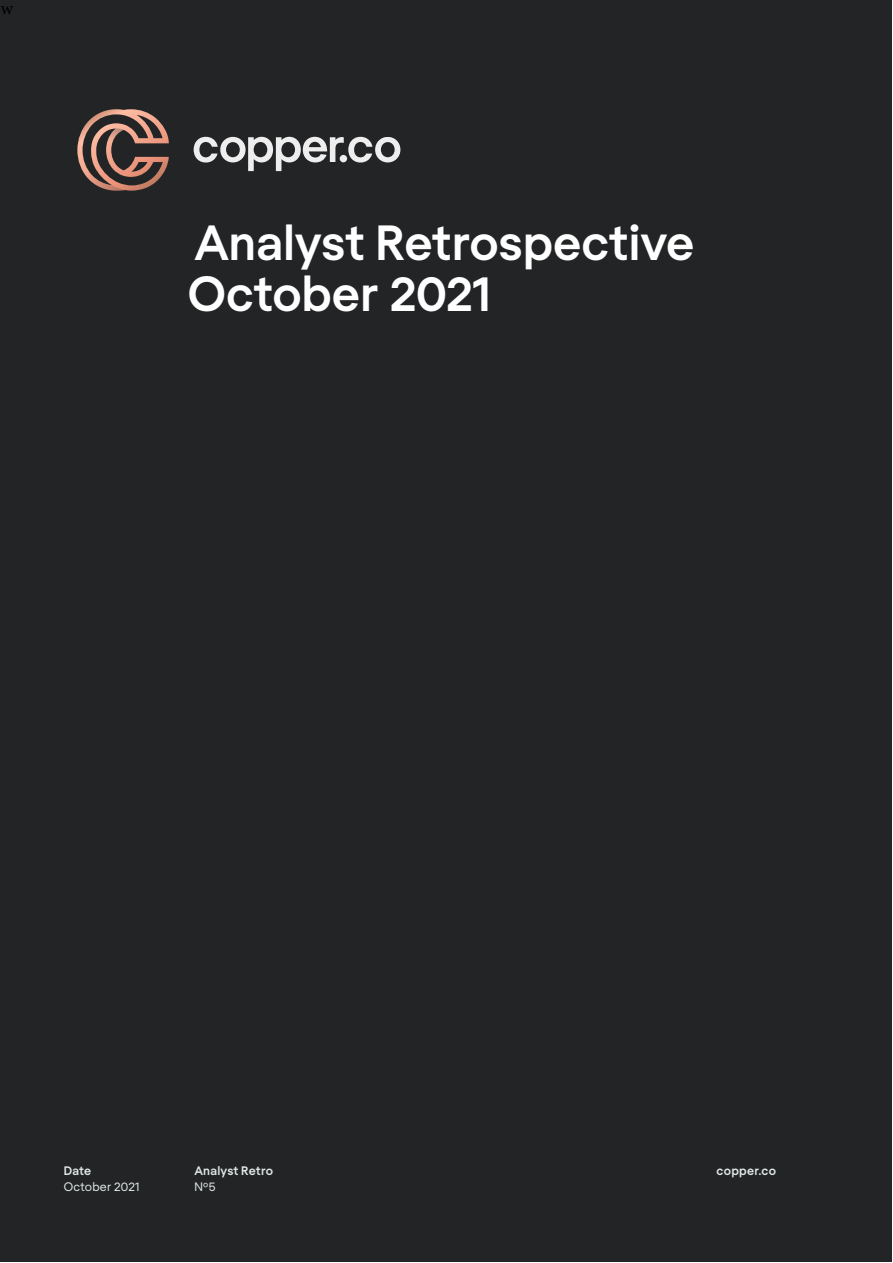
<style>
.page{position:relative;width:893px;height:1263px;background:#fff}
.page>*{position:absolute;margin:0;border:0;box-sizing:border-box;transform-origin:0 0}
.t1{font:700 48px/50.8px "Regola Pro";letter-spacing:-.005em;color:#fff}
.t2{font:18px "Minion Pro";color:#000}
.t3{font:700 12px "Regola Pro";letter-spacing:.015em;color:#e3e8e8}
.t4{font:12px "Regola Pro";letter-spacing:.015em;color:#e3e8e8}
</style>
<div class="page">
<div style="left:1px;top:1px;width:891px;height:1261px;background:#222426"></div>
<svg style="left:194px;top:137px;width:206px;height:34px"></svg>
<svg style="left:77px;top:109px;width:92px;height:82px"></svg>
<p class="t2" style="left:1px;top:-4px;width:14px">w</p>
<p class="t1" style="left:188px;top:215px;width:508px">Analyst Retrospective<br>October 2021</p>
<p class="t3" style="left:194px;top:1162px;width:80px">Analyst Retro</p>
<p class="t4" style="left:194px;top:1178px;width:23px">Nº5</p>
<p class="t3" style="left:64px;top:1162px;width:29px">Date</p>
<p class="t3" style="left:717px;top:1162px;width:61px">copper.co</p>
<p class="t4" style="left:64px;top:1178px;width:77px">October 2021</p>
</div>
